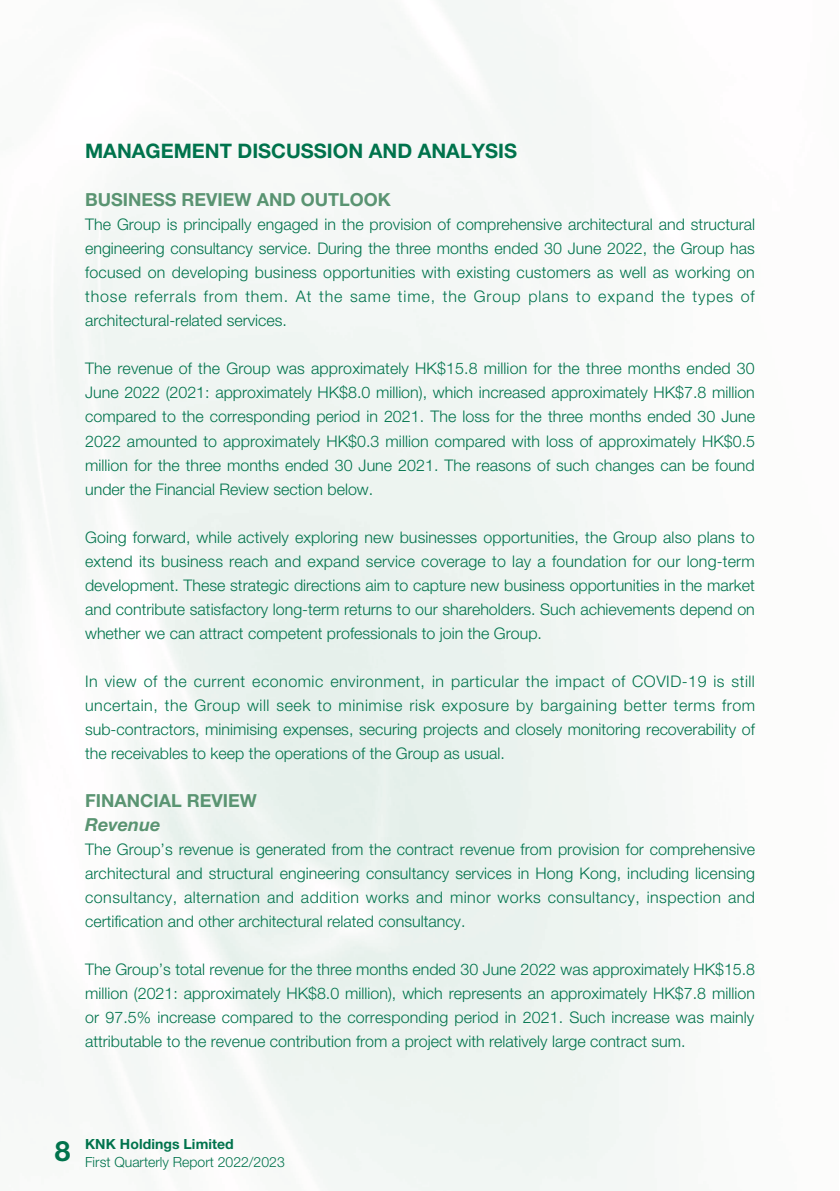
<style>
.page{position:relative;width:840px;height:1191px;background:#fff}
.page>*{position:absolute;margin:0;border:0;box-sizing:border-box;transform-origin:0 0}
.t1{font:700 20px "Helvetica Neue LT Std";color:#00734c}
.t2{font:700 18px "Helvetica Neue LT Std";color:#5a9472}
.t3{font:italic 700 18px "Helvetica Neue LT Std";color:#5a9472}
.t4{font:300 16px/24px "Helvetica Neue LT Std";color:#00734c;text-align:justify}
.t5{font:300 14px/18px "Helvetica Neue LT Std";color:#00734c}
.s1{font-weight:700;font-size:28px}
.s2{font-weight:700}
</style>
<div class="page">
<p class="t1" style="left:85px;top:139px;width:433px">MANAGEMENT DISCUSSION AND ANALYSIS</p>
<p class="t2" style="left:85px;top:189px;width:307px">BUSINESS REVIEW AND OUTLOOK</p>
<p class="t4" style="left:85px;top:212px;width:671px">The Group is principally engaged in the provision of comprehensive architectural and structural engineering consultancy service. During the three months ended 30 June 2022, the Group has focused on developing business opportunities with existing customers as well as working on those referrals from them. At the same time, the Group plans to expand the types of architectural-related services.</p>
<p class="t4" style="left:85px;top:356px;width:671px">The revenue of the Group was approximately HK$15.8 million for the three months ended 30<br>June 2022 (2021: approximately HK$8.0 million), which increased approximately HK$7.8 million compared to the corresponding period in 2021. The loss for the three months ended 30 June 2022 amounted to approximately HK$0.3 million compared with loss of approximately HK$0.5 million for the three months ended 30 June 2021. The reasons of such changes can be found under the Financial Review section below.</p>
<p class="t4" style="left:85px;top:524px;width:671px">Going forward, while actively exploring new businesses opportunities, the Group also plans to extend its business reach and expand service coverage to lay a foundation for our long-term development. These strategic directions aim to capture new business opportunities in the market and contribute satisfactory long-term returns to our shareholders. Such achievements depend on whether we can attract competent professionals to join the Group.</p>
<p class="t4" style="left:85px;top:668px;width:671px">In view of the current economic environment, in particular the impact of COVID-19 is still uncertain, the Group will seek to minimise risk exposure by bargaining better terms from sub-contractors, minimising expenses, securing projects and closely monitoring recoverability of the receivables to keep the operations of the Group as usual.</p>
<p class="t2" style="left:85px;top:789px;width:173px">FINANCIAL REVIEW</p>
<p class="t3" style="left:85px;top:813px;width:77px">Revenue</p>
<p class="t4" style="left:85px;top:836px;width:671px">The Group’s revenue is generated from the contract revenue from provision for comprehensive architectural and structural engineering consultancy services in Hong Kong, including licensing consultancy, alternation and addition works and minor works consultancy, inspection and certification and other architectural related consultancy.</p>
<p class="t4" style="left:85px;top:956px;width:671px">The Group’s total revenue for the three months ended 30 June 2022 was approximately HK$15.8 million (2021: approximately HK$8.0 million), which represents an approximately HK$7.8 million or 97.5% increase compared to the corresponding period in 2021. Such increase was mainly attributable to the revenue contribution from a project with relatively large contract sum.</p>
<p class="t5" style="left:85px;top:1134px;width:201px;text-indent:-30px"><span class="s1">8</span> <span class="s2">KNK Holdings Limited<br></span>First Quarterly Report 2022/2023</p>
</div>
